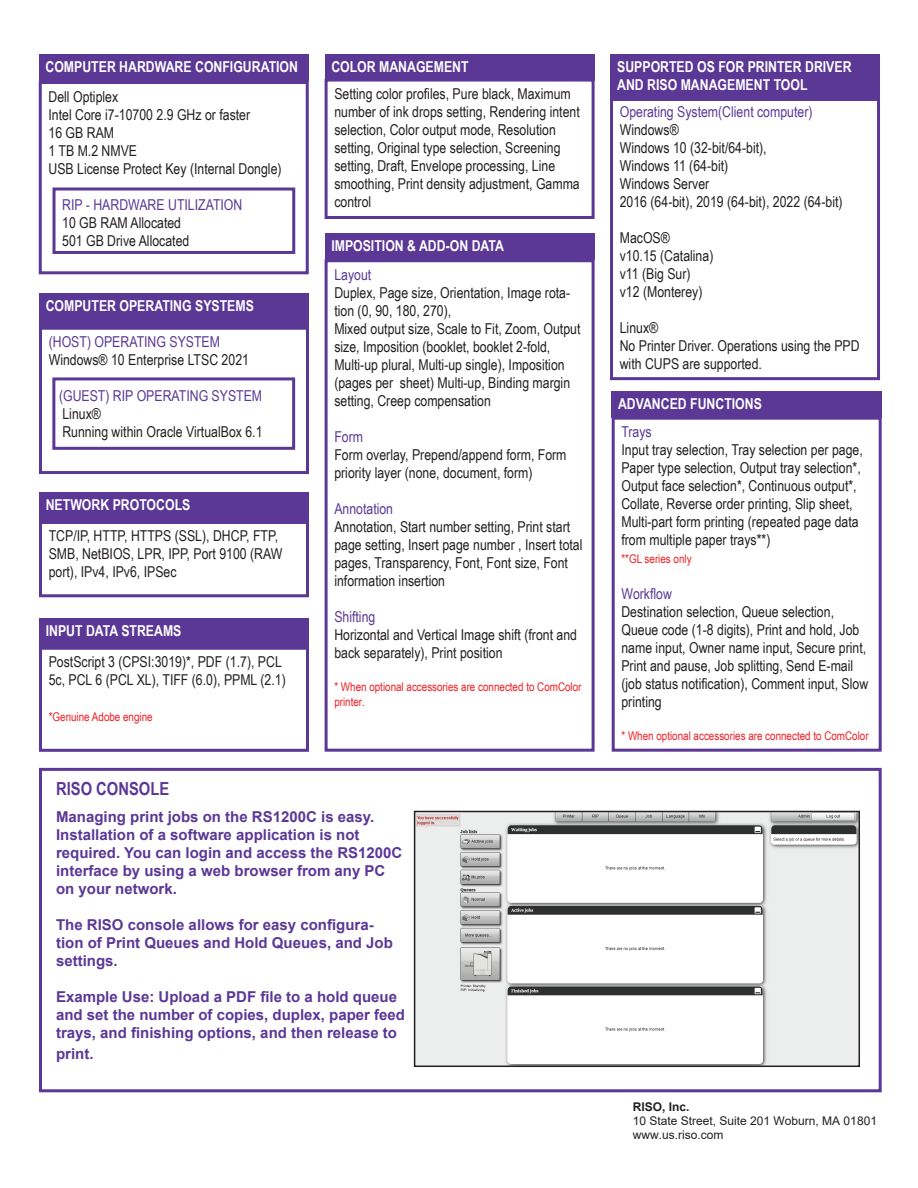
<style>
.page{position:relative;width:918px;height:1188px;background:#fff}
.page>*{position:absolute;margin:0;border:0;box-sizing:border-box;transform-origin:0 0}
.t1{font:700 18px "Arial Narrow";color:#5b3896}
.t2{font:15px/18px "Arial Narrow";color:#231f20}
.t3{font:700 15px/18px "Arial";color:#5b3896}
.t4{font:700 15px/18px "Arial Narrow";color:#fff}
.t5{font:15px "Arial Narrow";color:#5b3896}
.t6{font:12px/15px "Arial Narrow";color:#ee1d23}
.t7{font:12px/14.4px "Arial";color:#231f20}
.t8{font:700 12px "Arial";color:#231f20}
</style>
<div class="page">
<div style="left:39px;top:54px;width:270px;height:27px;background:#5b3896"></div>
<div style="left:39px;top:81px;width:270px;height:193px;border:3px solid #5b3896"></div>
<div style="left:39px;top:293px;width:270px;height:36px;background:#5b3896"></div>
<div style="left:39px;top:327px;width:270px;height:147px;border:3px solid #5b3896"></div>
<div style="left:39px;top:492px;width:270px;height:31px;background:#5b3896"></div>
<div style="left:39px;top:521px;width:270px;height:76px;border:3px solid #5b3896"></div>
<div style="left:39px;top:647px;width:270px;height:105px;border:3px solid #5b3896"></div>
<div style="left:39px;top:618px;width:270px;height:31px;background:#5b3896"></div>
<div style="left:325px;top:54px;width:270px;height:27px;background:#5b3896"></div>
<div style="left:325px;top:79px;width:270px;height:140px;border:3px solid #5b3896"></div>
<div style="left:325px;top:233px;width:270px;height:27px;background:#5b3896"></div>
<div style="left:325px;top:259px;width:270px;height:493px;border:3px solid #5b3896"></div>
<div style="left:611px;top:391px;width:270px;height:27px;background:#5b3896"></div>
<div style="left:612px;top:417px;width:270px;height:335px;border:3px solid #5b3896"></div>
<div style="left:610px;top:54px;width:270px;height:46px;background:#5b3896"></div>
<div style="left:610px;top:97px;width:270px;height:283px;border:3px solid #5b3896"></div>
<img style="left:417px;top:814px;width:440px;height:250px">
<div style="left:414px;top:811px;width:446px;height:256px;border:2px solid #231f20"></div>
<div style="left:52px;top:188px;width:243px;height:66px;border:3px solid #5b3896"></div>
<div style="left:52px;top:377px;width:243px;height:73px;border:3px solid #5b3896"></div>
<div style="left:39px;top:768px;width:843px;height:324px;border:3px solid #5b3896"></div>
<p class="t4" style="left:46px;top:57px;width:254px">COMPUTER HARDWARE CONFIGURATION</p>
<p class="t2" style="left:49px;top:87px;width:235px">Dell Optiplex<br>Intel Core i7-10700 2.9 GHz or faster<br>16 GB RAM<br>1 TB M.2 NMVE<br>USB License Protect Key (Internal Dongle)</p>
<p class="t5" style="left:62px;top:193px;width:182px">RIP - HARDWARE UTILIZATION</p>
<p class="t2" style="left:62px;top:213px;width:129px">10 GB RAM Allocated<br>501 GB Drive Allocated</p>
<p class="t4" style="left:46px;top:295px;width:210px">COMPUTER OPERATING SYSTEMS</p>
<p class="t5" style="left:49px;top:331px;width:173px">(HOST) OPERATING SYSTEM</p>
<p class="t2" style="left:49px;top:351px;width:202px">Windows® 10 Enterprise LTSC 2021</p>
<p class="t5" style="left:59px;top:385px;width:205px">(GUEST) RIP OPERATING SYSTEM</p>
<p class="t2" style="left:62px;top:405px;width:202px">Linux®<br>Running within Oracle VirtualBox 6.1</p>
<p class="t4" style="left:46px;top:495px;width:146px">NETWORK PROTOCOLS</p>
<p class="t2" style="left:49px;top:526px;width:235px">TCP/IP, HTTP, HTTPS (SSL), DHCP, FTP,<br>SMB, NetBIOS, LPR, IPP, Port 9100 (RAW port), IPv4, IPv6, IPSec</p>
<p class="t4" style="left:46px;top:621px;width:137px">INPUT DATA STREAMS</p>
<p class="t2" style="left:49px;top:653px;width:239px">PostScript 3 (CPSI:3019)*, PDF (1.7), PCL<br>5c, PCL 6 (PCL XL), TIFF (6.0), PPML (2.1)</p>
<p class="t6" style="left:49px;top:709px;width:105px">*Genuine Adobe engine</p>
<p class="t4" style="left:331px;top:57px;width:139px">COLOR MANAGEMENT</p>
<p class="t2" style="left:334px;top:84px;width:247px">Setting color profiles, Pure black, Maximum number of ink drops setting, Rendering intent selection, Color output mode, Resolution setting, Original type selection, Screening setting, Draft, Envelope processing, Line smoothing, Print density adjustment, Gamma control</p>
<p class="t4" style="left:331px;top:236px;width:174px">IMPOSITION &amp; ADD-ON DATA</p>
<p class="t5" style="left:334px;top:264px;width:38px">Layout</p>
<p class="t2" style="left:334px;top:283px;width:248px">Duplex, Page size, Orientation, Image rota&shy;tion (0, 90, 180, 270),<br>Mixed output size, Scale to Fit, Zoom, Output size, Imposition (booklet, booklet 2-fold, Multi-up plural, Multi-up single), Imposition (pages per sheet) Multi-up, Binding margin setting, Creep compensation</p>
<p class="t5" style="left:334px;top:426px;width:30px">Form</p>
<p class="t2" style="left:334px;top:445px;width:234px">Form overlay, Prepend/append form, Form priority layer (none, document, form)</p>
<p class="t5" style="left:334px;top:498px;width:60px">Annotation</p>
<p class="t2" style="left:334px;top:517px;width:250px">Annotation, Start number setting, Print start page setting, Insert page number , Insert total pages, Transparency, Font, Font size, Font information insertion</p>
<p class="t5" style="left:334px;top:606px;width:43px">Shifting</p>
<p class="t2" style="left:334px;top:625px;width:244px">Horizontal and Vertical Image shift (front and back separately), Print position</p>
<p class="t6" style="left:334px;top:679px;width:249px">* When optional accessories are connected to ComColor printer.</p>
<p class="t1" style="left:56px;top:775px;width:115px">RISO CONSOLE</p>
<p class="t3" style="left:56px;top:808px;width:348px">Managing print jobs on the RS1200C is easy.<br>Installation of a software application is not required. You can login and access the RS1200C interface by using a web browser from any PC on your network.</p>
<p class="t3" style="left:56px;top:916px;width:338px">The RISO console allows for easy configura&shy;tion of Print Queues and Hold Queues, and Job settings.</p>
<p class="t3" style="left:56px;top:988px;width:350px">Example Use: Upload a PDF file to a hold queue and set the number of copies, duplex, paper feed trays, and finishing options, and then release to</p>
<p class="t3" style="left:56px;top:1045px;width:39px">print.</p>
<p class="t4" style="left:617px;top:57px;width:236px">SUPPORTED OS FOR PRINTER DRIVER<br>AND RISO MANAGEMENT TOOL</p>
<p class="t5" style="left:620px;top:101px;width:194px">Operating System(Client computer)</p>
<p class="t2" style="left:620px;top:121px;width:224px">Windows®<br>Windows 10 (32-bit/64-bit),<br>Windows 11 (64-bit)<br>Windows Server<br>2016 (64-bit), 2019 (64-bit), 2022 (64-bit)</p>
<p class="t2" style="left:620px;top:229px;width:95px">MacOS®<br>v10.15 (Catalina) v11 (Big Sur) v12 (Monterey)</p>
<p class="t2" style="left:620px;top:319px;width:241px">Linux®<br>No Printer Driver. Operations using the PPD with CUPS are supported.</p>
<p class="t4" style="left:618px;top:394px;width:145px">ADVANCED FUNCTIONS</p>
<p class="t5" style="left:621px;top:421px;width:32px">Trays</p>
<p class="t2" style="left:621px;top:440px;width:243px">Input tray selection, Tray selection per page, Paper type selection, Output tray selection*, Output face selection*, Continuous output*, Collate, Reverse order printing, Slip sheet, Multi-part form printing (repeated page data from multiple paper trays**)</p>
<p class="t6" style="left:621px;top:551px;width:72px">**GL series only</p>
<p class="t5" style="left:621px;top:583px;width:52px">Workflow</p>
<p class="t2" style="left:621px;top:602px;width:248px">Destination selection, Queue selection, Queue code (1-8 digits), Print and hold, Job name input, Owner name input, Secure print, Print and pause, Job splitting, Send E-mail (job status notification), Comment input, Slow printing</p>
<p class="t6" style="left:621px;top:728px;width:249px">* When optional accessories are connected to ComColor</p>
<p class="t8" style="left:633px;top:1098px;width:58px">RISO, Inc.</p>
<p class="t7" style="left:633px;top:1113px;width:246px">10 State Street, Suite 201 Woburn, MA 01801 www.us.riso.com</p>
</div>
